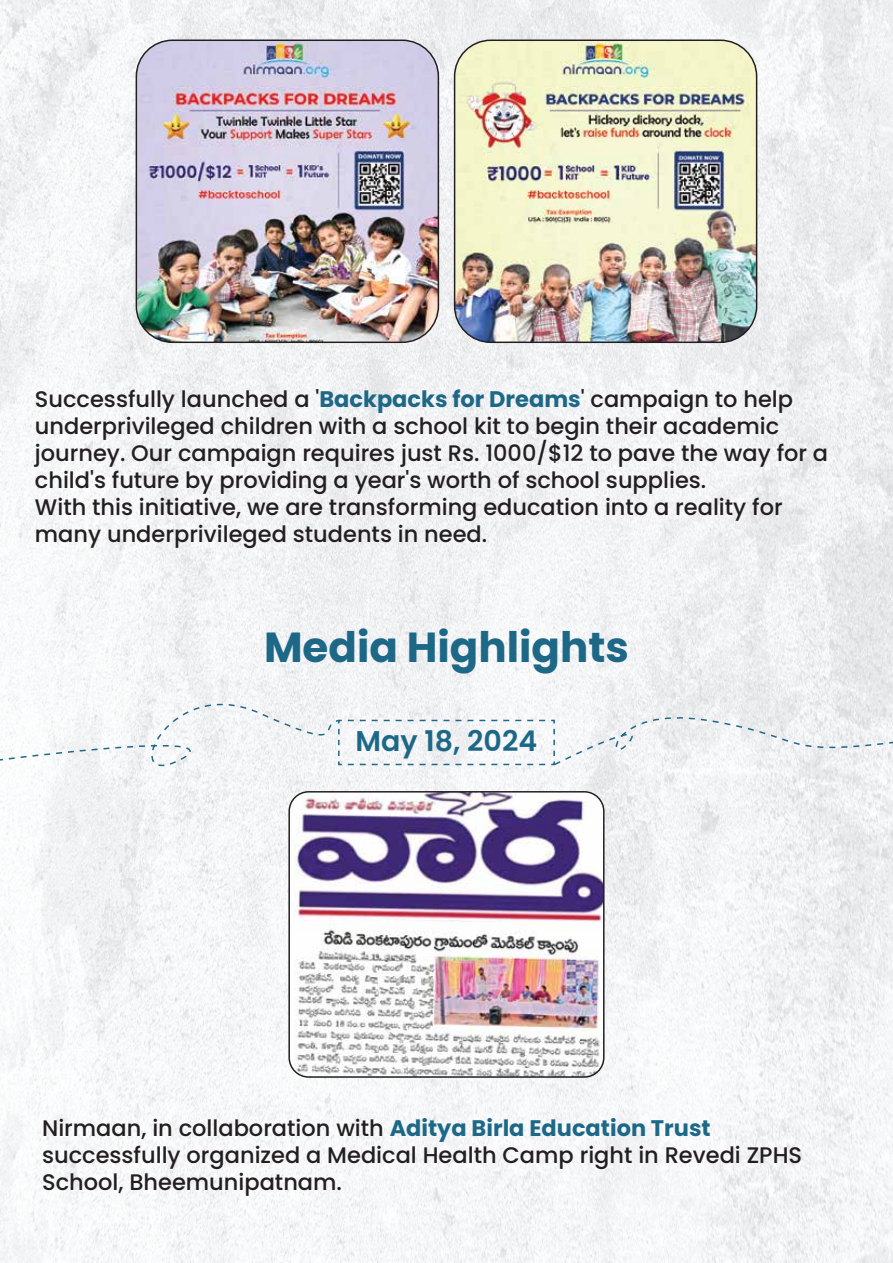
<style>
.page{position:relative;width:893px;height:1263px;background:#fff}
.page>*{position:absolute;margin:0;border:0;box-sizing:border-box;transform-origin:0 0}
.t1{font:700 42px "Poppins";color:#1d6887}
.t2{font:600 28.5px "Poppins";color:#1d6887}
.t3{font:500 22.5px/27px "Poppins";color:#231f20}
.s1{font-weight:700;color:#1d6887}
</style>
<div class="page">
<img style="left:0;top:0;width:893px;height:1263px">
<img style="left:289px;top:794px;width:315px;height:283px">
<div style="left:288px;top:791px;width:316px;height:287px;border:2px solid #231f20;border-radius:20px"></div>
<svg style="left:0;top:672px;width:893px;height:122px"></svg>
<img style="left:136px;top:40px;width:302px;height:302px">
<div style="left:136px;top:40px;width:303px;height:303px;border:2px solid #231f20;border-radius:36px"></div>
<img style="left:455px;top:40px;width:302px;height:302px">
<div style="left:454px;top:40px;width:303px;height:303px;border:2px solid #231f20;border-radius:36px"></div>
<p class="t3" style="left:35px;top:385px;width:795px">Successfully launched a '<span class="s1">Backpacks for Dreams</span>' campaign to help underprivileged children with a school kit to begin their academic journey. Our campaign requires just Rs. 1000/$12 to pave the way for a child's future by providing a year's worth of school supplies.<br>With this initiative, we are transforming education into a reality for many underprivileged students in need.</p>
<h1 class="t1" style="left:264px;top:622px;width:366px">Media Highlights</h1>
<p class="t2" style="left:356px;top:725px;width:183px">May 18, 2024</p>
<p class="t3" style="left:42px;top:1114px;width:761px">Nirmaan, in collaboration with <span class="s1">Aditya Birla Education Trust </span>successfully organized a Medical Health Camp right in Revedi ZPHS<br>School, Bheemunipatnam.</p>
</div>
